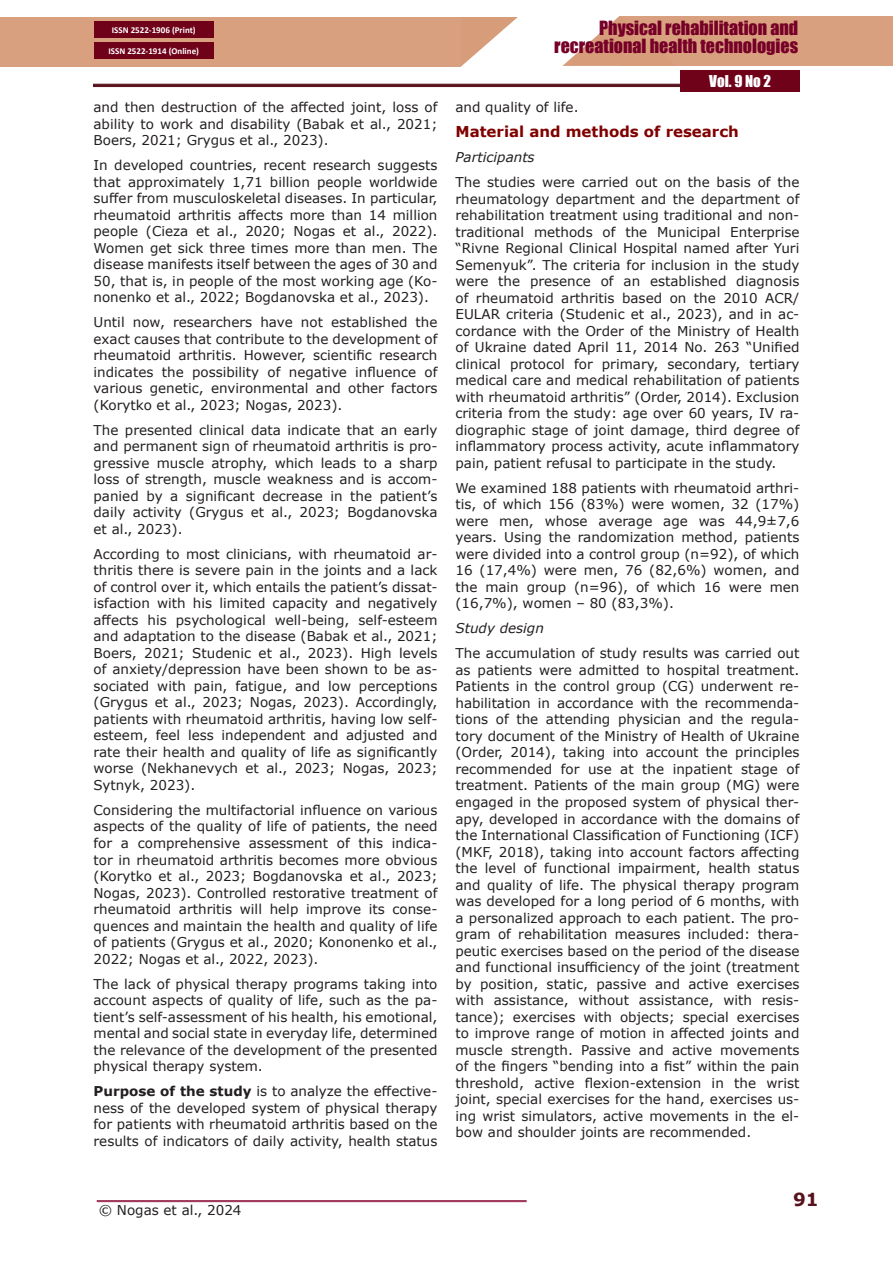
<style>
.page{position:relative;width:893px;height:1263px;background:#fff}
.page>*{position:absolute;margin:0;border:0;box-sizing:border-box;transform-origin:0 0}
.t1{font:18px/18px "Impact";color:#760027;text-align:right}
.t2{font:700 18px "Verdana";color:#57121e}
.Обычный{font:700 15px "Verdana";color:#800000}
.t3{font:15px "Impact";color:#fff}
.Обычный-2{font:13.5px/16.5px "Verdana";color:#231f20;text-align:justify}
.Обычный-3{font:italic 13.5px "Verdana";color:#231f20}
.t4{font:700 9px "Calibri";color:#fff}
.s1{font-weight:700}
</style>
<div class="page">
<div style="left:620px;top:16px;width:273px;height:50px;background:#d9a07f"></div>
<svg style="left:461px;top:17px;width:57px;height:50px"></svg>
<div style="left:93px;top:84px;width:707px;height:3px;background:#57121e;border:1px solid #57121e"></div>
<div style="left:0;top:17px;width:461px;height:50px;background:#d9a07f"></div>
<div style="left:680px;top:70px;width:120px;height:22px;background:#6f0119"></div>
<svg style="left:562px;top:16px;width:58px;height:50px"></svg>
<hr style="left:97px;top:1200px;width:430px;height:1px;background:#941f44">
<hr style="left:97px;top:1201px;width:430px;height:1px;background:#941f44">
<div style="left:94px;top:21px;width:120px;height:17px;background:#6f0119"></div>
<div style="left:94px;top:42px;width:120px;height:17px;background:#6f0119"></div>
<p class="t4" style="left:112px;top:23px;width:85px">ISSN 2522-1906 (Print)</p>
<p class="t4" style="left:109px;top:44px;width:92px">ISSN 2522-1914 (Online)</p>
<p class="Обычный-2" style="left:94px;top:99px;width:345px">and then destruction of the affected joint, loss of ability to work and disability (Babak et al., 2021; Boers, 2021; Grygus et al., 2023).</p>
<p class="Обычный-2" style="left:94px;top:157px;width:345px">In developed countries, recent research suggests that approximately 1,71 billion people worldwide suffer from musculoskeletal diseases. In particular, rheumatoid arthritis affects more than 14 million people (Cieza et al., 2020; Nogas et al., 2022).<br>Women get sick three times more than men. The disease manifests itself between the ages of 30 and 50, that is, in people of the most working age (Ko&shy;nonenko et al., 2022; Bogdanovska et al., 2023).</p>
<p class="Обычный-2" style="left:94px;top:314px;width:345px">Until now, researchers have not established the exact causes that contribute to the development of rheumatoid arthritis. However, scientific research indicates the possibility of negative influence of various genetic, environmental and other factors (Korytko et al., 2023; Nogas, 2023).</p>
<p class="Обычный-2" style="left:94px;top:422px;width:345px">The presented clinical data indicate that an early and permanent sign of rheumatoid arthritis is pro&shy;gressive muscle atrophy, which leads to a sharp loss of strength, muscle weakness and is accom&shy;panied by a significant decrease in the patient’s daily activity (Grygus et al., 2023; Bogdanovska et al., 2023).</p>
<p class="Обычный-2" style="left:94px;top:546px;width:345px">According to most clinicians, with rheumatoid ar&shy;thritis there is severe pain in the joints and a lack of control over it, which entails the patient’s dissat&shy;isfaction with his limited capacity and negatively affects his psychological well-being, self-esteem and adaptation to the disease (Babak et al., 2021; Boers, 2021; Studenic et al., 2023). High levels of anxiety/depression have been shown to be as&shy;sociated with pain, fatigue, and low perceptions (Grygus et al., 2023; Nogas, 2023). Accordingly, patients with rheumatoid arthritis, having low self&shy;esteem, feel less independent and adjusted and rate their health and quality of life as significantly worse (Nekhanevych et al., 2023; Nogas, 2023; Sytnyk, 2023).</p>
<p class="Обычный-2" style="left:94px;top:802px;width:345px">Considering the multifactorial influence on various aspects of the quality of life of patients, the need for a comprehensive assessment of this indica&shy;tor in rheumatoid arthritis becomes more obvious (Korytko et al., 2023; Bogdanovska et al., 2023; Nogas, 2023). Controlled restorative treatment of rheumatoid arthritis will help improve its conse&shy;quences and maintain the health and quality of life of patients (Grygus et al., 2020; Kononenko et al., 2022; Nogas et al., 2022, 2023).</p>
<p class="Обычный-2" style="left:94px;top:975px;width:345px">The lack of physical therapy programs taking into account aspects of quality of life, such as the pa&shy;tient’s self-assessment of his health, his emotional, mental and social state in everyday life, determined the relevance of the development of the presented physical therapy system.</p>
<p class="Обычный-2" style="left:94px;top:1083px;width:345px"><span class="s1">Purpose of the study</span> is to analyze the effective&shy;ness of the developed system of physical therapy for patients with rheumatoid arthritis based on the results of indicators of daily activity, health status</p>
<h1 class="t1" style="left:554px;top:18px;width:245px">Physical rehabilitation and recreational health technologies</h1>
<p class="t3" style="left:709px;top:69px;width:63px">Vol. 9 No 2</p>
<p class="Обычный-2" style="left:455px;top:99px;width:125px">and quality of life.</p>
<p class="Обычный" style="left:455px;top:121px;width:285px">Material and methods of research</p>
<p class="Обычный-3" style="left:455px;top:148px;width:81px">Participants</p>
<p class="Обычный-2" style="left:455px;top:174px;width:345px">The studies were carried out on the basis of the rheumatology department and the department of rehabilitation treatment using traditional and non&shy;traditional methods of the Municipal Enterprise “Rivne Regional Clinical Hospital named after Yuri Semenyuk”. The criteria for inclusion in the study were the presence of an established diagnosis of rheumatoid arthritis based on the 2010 ACR/ EULAR criteria (Studenic et al., 2023), and in ac&shy;cordance with the Order of the Ministry of Health of Ukraine dated April 11, 2014 No. 263 “Unified clinical protocol for primary, secondary, tertiary medical care and medical rehabilitation of patients with rheumatoid arthritis” (Order, 2014). Exclusion criteria from the study: age over 60 years, IV ra&shy;diographic stage of joint damage, third degree of inflammatory process activity, acute inflammatory pain, patient refusal to participate in the study.</p>
<p class="Обычный-2" style="left:455px;top:480px;width:345px">We examined 188 patients with rheumatoid arthri&shy;tis, of which 156 (83%) were women, 32 (17%) were men, whose average age was 44,9±7,6 years. Using the randomization method, patients were divided into a control group (n=92), of which 16 (17,4%) were men, 76 (82,6%) women, and the main group (n=96), of which 16 were men (16,7%), women – 80 (83,3%).</p>
<p class="Обычный-3" style="left:455px;top:619px;width:90px">Study design</p>
<p class="Обычный-2" style="left:455px;top:645px;width:345px">The accumulation of study results was carried out as patients were admitted to hospital treatment.<br>Patients in the control group (CG) underwent re&shy;habilitation in accordance with the recommenda&shy;tions of the attending physician and the regula&shy;tory document of the Ministry of Health of Ukraine (Order, 2014), taking into account the principles recommended for use at the inpatient stage of treatment. Patients of the main group (MG) were engaged in the proposed system of physical ther&shy;apy, developed in accordance with the domains of the International Classification of Functioning (ICF) (MKF, 2018), taking into account factors affecting the level of functional impairment, health status and quality of life. The physical therapy program was developed for a long period of 6 months, with a personalized approach to each patient. The pro&shy;gram of rehabilitation measures included: thera&shy;peutic exercises based on the period of the disease and functional insufficiency of the joint (treatment by position, static, passive and active exercises with assistance, without assistance, with resis&shy;tance); exercises with objects; special exercises to improve range of motion in affected joints and muscle strength. Passive and active movements of the fingers “bending into a fist” within the pain threshold, active flexion-extension in the wrist joint, special exercises for the hand, exercises us&shy;ing wrist simulators, active movements in the el&shy;bow and shoulder joints are recommended.</p>
<p class="Обычный-2" style="left:99px;top:1202px;width:144px">© Nogas et al., 2024</p>
<h1 class="t2" style="left:793px;top:1187px;width:27px">91</h1>
</div>
